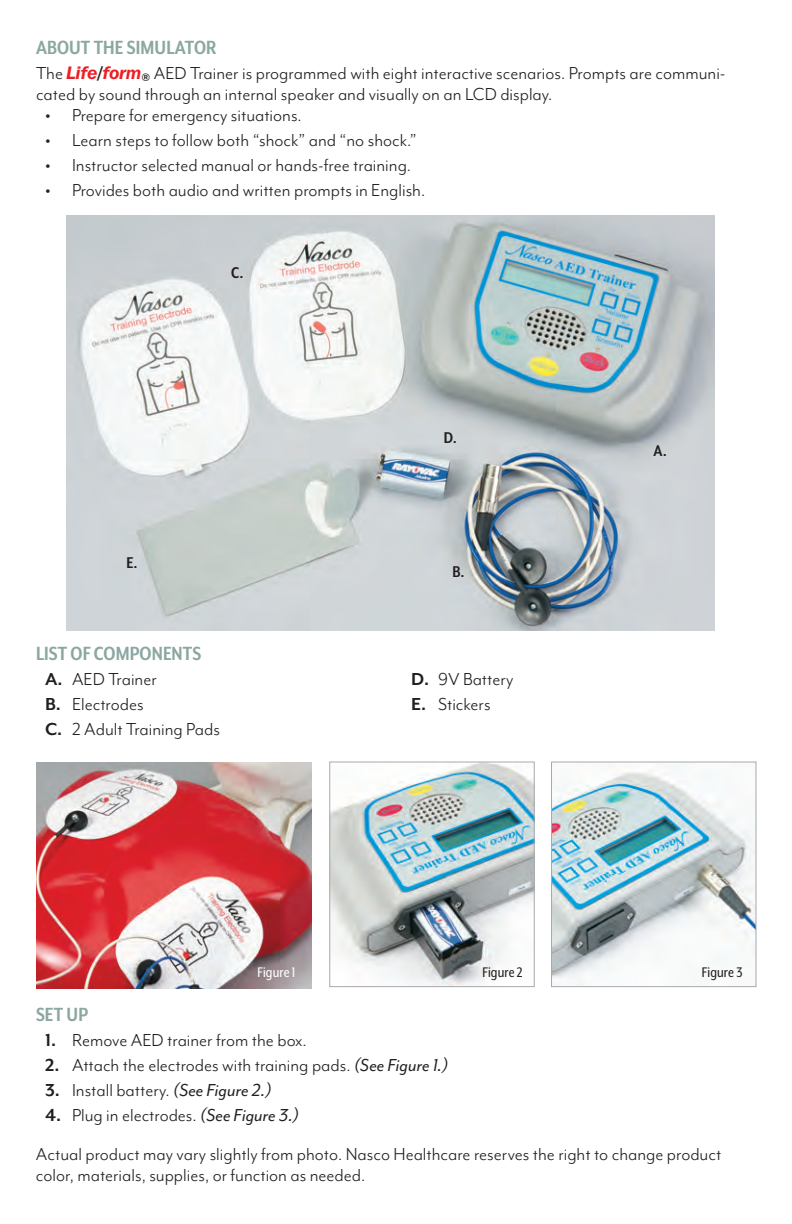
<style>
.page{position:relative;width:792px;height:1224px;background:#fff}
.page>*{position:absolute;margin:0;border:0;box-sizing:border-box;transform-origin:0 0}
.t1{font:700 22px "Mr Eaves XL Mod Nar OT";letter-spacing:.005em;color:#8ba7a1}
.t2{font:20px/25px "Mr Eaves Mod OT";color:#231f20}
.t3{font:700 18px "Mr Eaves XL Mod Nar OT";color:#231f20}
.t4{font:16px "Mr Eaves XL Mod Nar OT";letter-spacing:.01em;color:#231f20}
.t5{font:16px "Mr Eaves XL Mod Nar OT";letter-spacing:.01em;color:#fff}
.s1{font-family:"Franklin Gothic IT Cby BT";font-weight:600;font-style:italic;font-size:18px;color:#ee1d23}
.s2{font-family:"Franklin Gothic IT Cby BT";font-weight:600;font-style:italic;font-size:18px}
.s3{font-weight:700}
.s4{font-style:italic}
</style>
<div class="page">
<img style="left:66px;top:215px;width:648px;height:416px">
<img style="left:332px;top:764px;width:200px;height:221px">
<div style="left:330px;top:762px;width:204px;height:225px;border:1px solid #a8a9ad"></div>
<img style="left:553px;top:766px;width:201px;height:219px">
<div style="left:551px;top:762px;width:205px;height:225px;border:1px solid #a8a9ad"></div>
<img style="left:36px;top:762px;width:275px;height:226px">
<p class="t1" style="left:36px;top:36px;width:182px">ABOUT THE SIMULATOR</p>
<p class="t2" style="left:36px;top:63px;width:691px;line-height:21px">The <span class="s1">Life</span><span class="s2">/</span><span class="s1">form</span><sub>®</sub> AED Trainer is programmed with eight interactive scenarios. Prompts are communi&shy;cated by sound through an internal speaker and visually on an LCD display.</p>
<p class="t2" style="left:45px;top:103px;width:258px"><span class="s3">•</span> Prepare for emergency situations.</p>
<p class="t2" style="left:45px;top:128px;width:373px"><span class="s3">•</span> Learn steps to follow both “shock” and “no shock.”</p>
<p class="t2" style="left:45px;top:153px;width:368px"><span class="s3">•</span> Instructor selected manual or hands-free training.</p>
<p class="t2" style="left:45px;top:178px;width:382px"><span class="s3">•</span> Provides both audio and written prompts in English.</p>
<p class="t3" style="left:231px;top:264px;width:14px">C.</p>
<p class="t3" style="left:127px;top:553px;width:12px">E.</p>
<p class="t3" style="left:444px;top:429px;width:14px">D.</p>
<p class="t3" style="left:453px;top:563px;width:13px">B.</p>
<p class="t1" style="left:36px;top:642px;width:167px">LIST OF COMPONENTS</p>
<p class="t2" style="left:45px;top:667px;width:176px"><span class="s3">A.</span> AED Trainer<br><span class="s3">B.</span> Electrodes<br><span class="s3">C.</span> 2 Adult Training Pads</p>
<p class="t2" style="left:411px;top:667px;width:104px"><span class="s3">D.</span> 9V Battery<br><span class="s3">E.</span> Stickers</p>
<p class="t3" style="left:654px;top:442px;width:15px">A.</p>
<p class="t5" style="left:257px;top:964px;width:40px">Figure 1</p>
<p class="t4" style="left:482px;top:964px;width:42px">Figure 2</p>
<p class="t4" style="left:702px;top:964px;width:42px">Figure 3</p>
<p class="t1" style="left:36px;top:1003px;width:53px">SET UP</p>
<p class="t2" style="left:45px;top:1027px;width:263px"><span class="s3">1.</span> Remove AED trainer from the box.</p>
<p class="t2" style="left:45px;top:1052px;width:405px"><span class="s3">2.</span> Attach the electrodes with training pads. <span class="s4">(See Figure 1.)</span></p>
<p class="t2" style="left:45px;top:1077px;width:228px"><span class="s3">3.</span> Install battery. <span class="s4">(See Figure 2.)</span></p>
<p class="t2" style="left:45px;top:1102px;width:256px"><span class="s3">4.</span> Plug in electrodes. <span class="s4">(See Figure 3.)</span></p>
<p class="t2" style="left:36px;top:1144px;width:687px;line-height:21px">Actual product may vary slightly from photo. Nasco Healthcare reserves the right to change product color, materials, supplies, or function as needed.</p>
</div>
